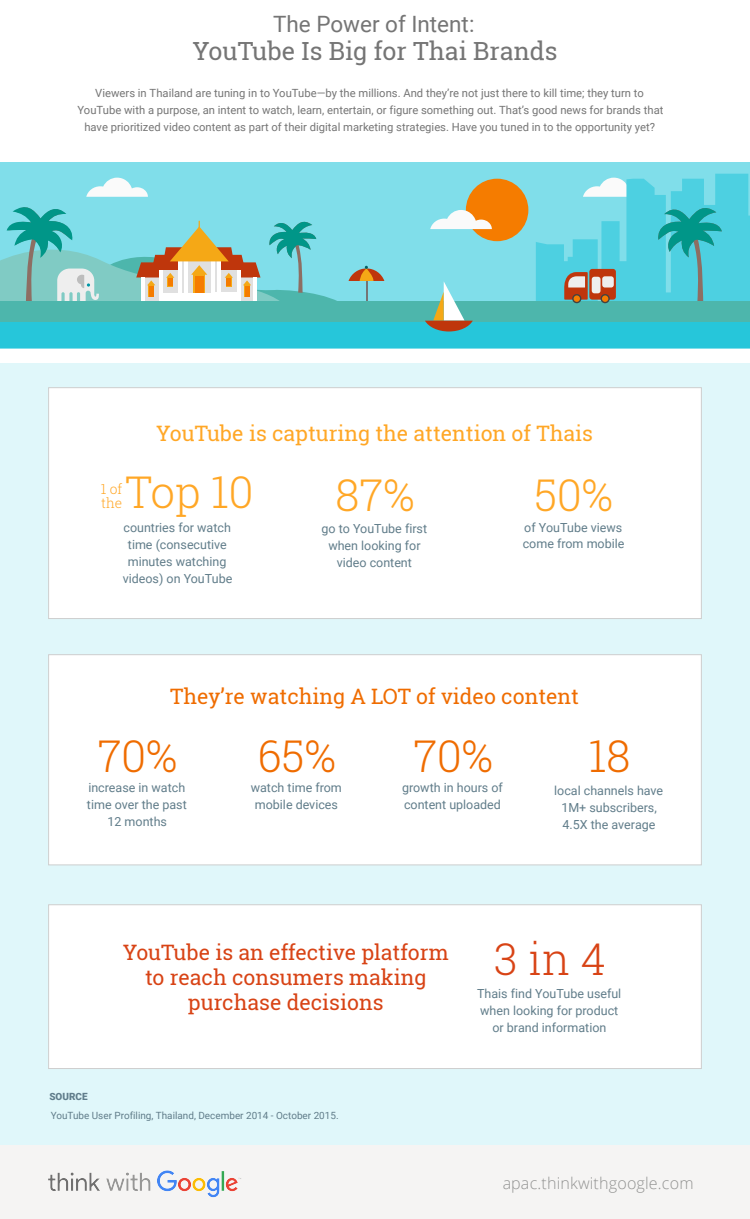
<style>
.page{position:relative;width:750px;height:1219px;background:#fff}
.page>*{position:absolute;margin:0;border:0;box-sizing:border-box;transform-origin:0 0}
.t1{font:300 43.75px "Roboto Slab";color:#ef6c00}
.t2{font:300 43.75px "Roboto Slab";color:#ffa726}
.t3{font:300 43.75px "Roboto Slab";color:#d84315}
.t4{font:25px "Roboto Slab";color:#757575}
.t5{font:22.5px "Roboto";color:#757575}
.t6{font:21.25px/25px "Roboto Slab";color:#d84315;text-align:center}
.t7{font:21.25px "Roboto Slab";color:#ffa726}
.t8{font:21.25px "Roboto Slab";color:#ef6c00}
.t9{font:300 16.12px "Open Sans";letter-spacing:.01em;color:#666766}
.t10{font:300 13.75px/13.8px "Roboto Slab";color:#ffa726}
.t11{font:12.5px/16.9px "Roboto";color:#617d8a;text-align:center}
.t12{font:11.25px/16.9px "Roboto";color:#757575;text-align:center}
.t13{font:9.94px "Roboto";color:#617d8a}
.t14{font:900 9.94px "Roboto";color:#607d8b}
</style>
<div class="page">
<div style="left:0;top:162px;width:750px;height:187px;background:#80deea"></div>
<div style="left:0;top:364px;width:750px;height:780px;background:#e0f7fa"></div>
<div style="left:48px;top:904px;width:654px;height:165px;background:#fff;border:1px solid #cecece"></div>
<div style="left:0;top:1145px;width:750px;height:74px;background:#f5f4f3"></div>
<img style="left:48px;top:1170px;width:193px;height:28px">
<div style="left:48px;top:654px;width:654px;height:211px;background:#fff;border:1px solid #cecece"></div>
<div style="left:48px;top:387px;width:654px;height:232px;background:#fff;border:1px solid #cecece"></div>
<div style="left:466px;top:179px;width:62px;height:62px;background:#f57c00;border-radius:50%"></div>
<svg style="left:430px;top:210px;width:62px;height:19px"></svg>
<svg style="left:349px;top:266px;width:35px;height:15px"></svg>
<hr style="left:366px;top:281px;width:2px;height:21px;background:#757575">
<svg style="left:0;top:178px;width:339px;height:124px"></svg>
<div style="left:0;top:302px;width:750px;height:46px;background:#4db6ac"></div>
<div style="left:0;top:322px;width:750px;height:26px;background:#26c6da"></div>
<svg style="left:425px;top:281px;width:48px;height:50px"></svg>
<svg style="left:536px;top:174px;width:214px;height:130px"></svg>
<div style="left:589px;top:269px;width:27px;height:31px;background:#bf360c;border-radius:3px"></div>
<svg style="left:572px;top:294px;width:9px;height:9px"></svg>
<div style="left:574px;top:295px;width:6px;height:7px;background:#f57c00;border-radius:50%"></div>
<svg style="left:601px;top:294px;width:9px;height:9px"></svg>
<div style="left:602px;top:295px;width:6px;height:7px;background:#f57c00;border-radius:50%"></div>
<div style="left:592px;top:277px;width:9px;height:16px;background:#eee;border-radius:3px"></div>
<div style="left:602px;top:276px;width:12px;height:11px;background:#eee;border-radius:3px"></div>
<h3 class="t5" style="left:273px;top:8px;width:203px">The Power of Intent:</h3>
<h2 class="t4" style="left:193px;top:34px;width:366px">YouTube Is Big for Thai Brands</h2>
<p class="t12" style="left:78px;top:84px;width:588px">Viewers in Thailand are tuning in to YouTube—by the millions. And they’re not just there to kill time; they turn to<br>YouTube with a purpose, an intent to watch, learn, entertain, or figure something out. That’s good news for brands that have prioritized video content as part of their digital marketing strategies. Have you tuned in to the opportunity yet?</p>
<h3 class="t7" style="left:156px;top:419px;width:438px">YouTube is capturing the attention of Thais</h3>
<p class="t10" style="left:101px;top:482px;width:23px">1 of the</p>
<h1 class="t2" style="left:125px;top:462px;width:130px">Top 10</h1>
<p class="t11" style="left:123px;top:518px;width:111px">countries for watch time (consecutive minutes watching videos) on YouTube</p>
<h1 class="t2" style="left:335px;top:465px;width:81px">87%</h1>
<p class="t11" style="left:322px;top:520px;width:107px">go to YouTube first when looking for video content</p>
<h1 class="t2" style="left:534px;top:465px;width:80px">50%</h1>
<p class="t11" style="left:523px;top:518px;width:103px;text-align:left">of YouTube views come from mobile</p>
<h3 class="t8" style="left:170px;top:681px;width:410px">They’re watching A LOT of video content</h3>
<h1 class="t1" style="left:98px;top:726px;width:81px">70%</h1>
<p class="t11" style="left:87px;top:778px;width:101px">increase in watch time over the past<br>12 months</p>
<h1 class="t1" style="left:258px;top:726px;width:80px">65%</h1>
<h1 class="t1" style="left:589px;top:726px;width:43px">18</h1>
<p class="t11" style="left:554px;top:781px;width:111px">local channels have<br>1M+ subscribers,<br>4.5X the average</p>
<h1 class="t1" style="left:413px;top:726px;width:81px">70%</h1>
<p class="t11" style="left:251px;top:778px;width:93px">watch time from mobile devices</p>
<p class="t11" style="left:402px;top:778px;width:102px;text-align:left">growth in hours of content uploaded</p>
<p class="t14" style="left:49px;top:1090px;width:40px">SOURCE</p>
<h3 class="t6" style="left:123px;top:939px;width:328px">YouTube is an effective platform to reach consumers making purchase decisions</h3>
<p class="t13" style="left:51px;top:1109px;width:289px">YouTube User Profiling, Thailand, December 2014 - October 2015.</p>
<h1 class="t3" style="left:494px;top:929px;width:113px">3 in 4</h1>
<p class="t11" style="left:477px;top:984px;width:146px">Thais find YouTube useful when looking for product or brand information</p>
<p class="t9" style="left:503px;top:1172px;width:192px">apac.thinkwithgoogle.com</p>
</div>
